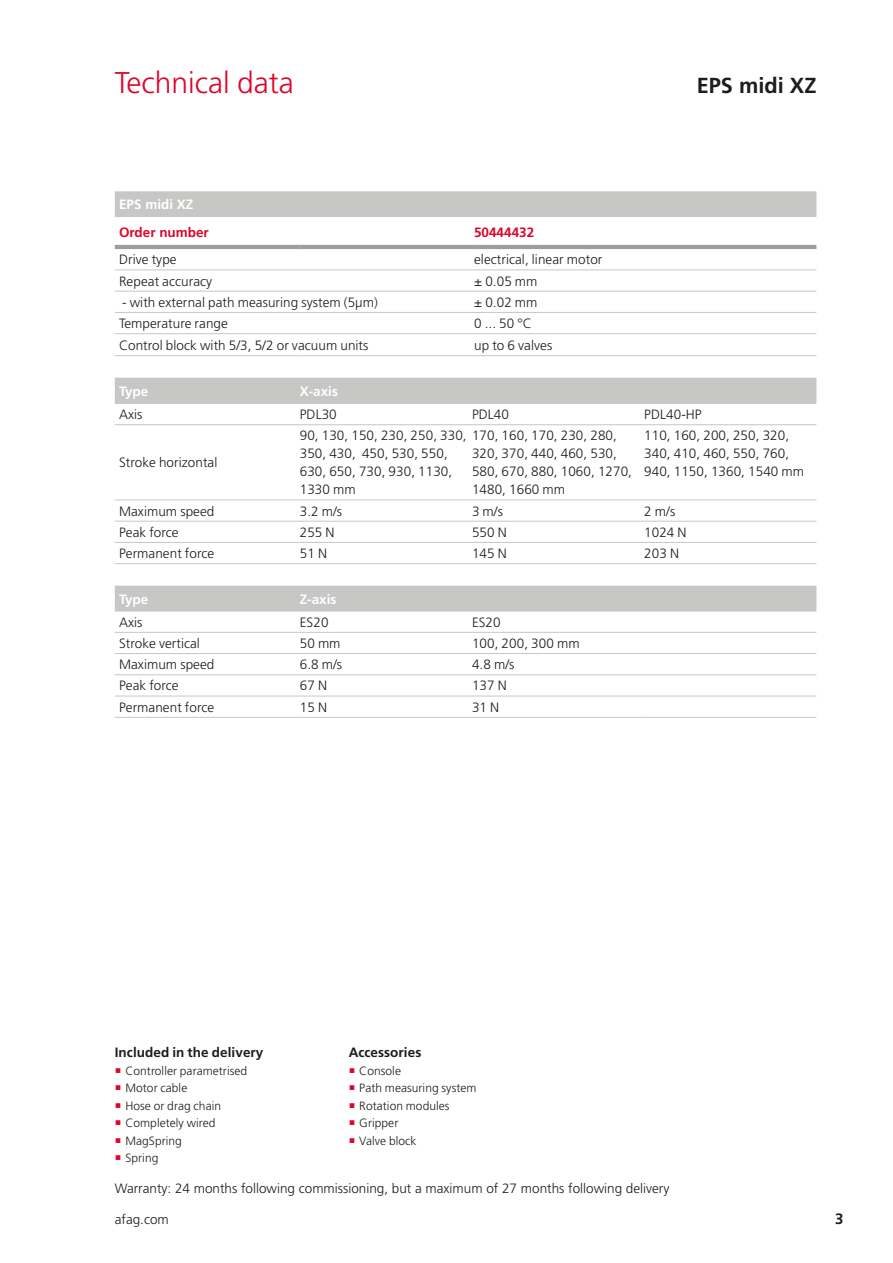
<style>
.page{position:relative;width:893px;height:1263px;background:#fff}
.page>*{position:absolute;margin:0;border:0;box-sizing:border-box;transform-origin:0 0}
.t1{font:300 30px "Frutiger LT Pro";color:#dd062b}
.t2{font:700 21.75px "Frutiger LT Pro";color:#1d1d1b}
.t3{font:700 15px "Frutiger LT Pro";color:#1d1d1b}
.t4{font:300 13.5px/18px "Frutiger LT Pro";letter-spacing:.005em;color:#1d1d1b}
.t5{font:700 13.5px "Frutiger LT Pro";letter-spacing:.005em;color:#1d1d1b}
.t6{font:700 13.5px "Frutiger LT Pro";color:#fff}
.t7{font:700 13.5px "Frutiger LT Pro";color:#dd062b}
.t8{font:300 12px/17.5px "Frutiger LT Pro";letter-spacing:.005em;color:#1d1d1b}
</style>
<div class="page">
<svg style="left:115px;top:191px;width:701px;height:54px"></svg>
<hr style="left:115px;top:245px;width:185px;height:4px;background:#9d9d9d">
<hr style="left:300px;top:245px;width:174px;height:4px;background:#9d9d9d">
<hr style="left:474px;top:245px;width:342px;height:4px;background:#9d9d9d">
<hr style="left:115px;top:269px;width:185px;height:1px;background:#c7c7c6">
<hr style="left:300px;top:269px;width:174px;height:1px;background:#c7c7c6">
<hr style="left:474px;top:269px;width:342px;height:1px;background:#c7c7c6">
<hr style="left:474px;top:291px;width:342px;height:1px;background:#c7c7c6">
<hr style="left:474px;top:312px;width:342px;height:1px;background:#c7c7c6">
<hr style="left:474px;top:333px;width:342px;height:1px;background:#c7c7c6">
<hr style="left:474px;top:355px;width:342px;height:1px;background:#c7c7c6">
<hr style="left:115px;top:291px;width:185px;height:1px;background:#c7c7c6">
<hr style="left:300px;top:291px;width:174px;height:1px;background:#c7c7c6">
<hr style="left:115px;top:312px;width:185px;height:1px;background:#c7c7c6">
<hr style="left:300px;top:312px;width:174px;height:1px;background:#c7c7c6">
<hr style="left:115px;top:333px;width:185px;height:1px;background:#c7c7c6">
<hr style="left:300px;top:333px;width:174px;height:1px;background:#c7c7c6">
<hr style="left:115px;top:355px;width:185px;height:1px;background:#c7c7c6">
<hr style="left:300px;top:355px;width:174px;height:1px;background:#c7c7c6">
<div style="left:115px;top:378px;width:701px;height:26px;background:#c7c7c6"></div>
<hr style="left:115px;top:563px;width:185px;height:1px;background:#c7c7c6">
<hr style="left:115px;top:424px;width:185px;height:1px;background:#c7c7c6">
<hr style="left:300px;top:424px;width:172px;height:1px;background:#c7c7c6">
<hr style="left:472px;top:424px;width:172px;height:1px;background:#c7c7c6">
<hr style="left:644px;top:424px;width:172px;height:1px;background:#c7c7c6">
<hr style="left:115px;top:499px;width:185px;height:1px;background:#c7c7c6">
<hr style="left:300px;top:499px;width:172px;height:1px;background:#c7c7c6">
<hr style="left:472px;top:499px;width:172px;height:1px;background:#c7c7c6">
<hr style="left:644px;top:499px;width:172px;height:1px;background:#c7c7c6">
<hr style="left:115px;top:521px;width:185px;height:1px;background:#c7c7c6">
<hr style="left:300px;top:521px;width:172px;height:1px;background:#c7c7c6">
<hr style="left:472px;top:521px;width:172px;height:1px;background:#c7c7c6">
<hr style="left:644px;top:521px;width:172px;height:1px;background:#c7c7c6">
<hr style="left:115px;top:542px;width:185px;height:1px;background:#c7c7c6">
<hr style="left:300px;top:542px;width:172px;height:1px;background:#c7c7c6">
<hr style="left:472px;top:542px;width:172px;height:1px;background:#c7c7c6">
<hr style="left:644px;top:542px;width:172px;height:1px;background:#c7c7c6">
<hr style="left:300px;top:563px;width:172px;height:1px;background:#c7c7c6">
<hr style="left:472px;top:563px;width:172px;height:1px;background:#c7c7c6">
<hr style="left:644px;top:563px;width:172px;height:1px;background:#c7c7c6">
<div style="left:115px;top:586px;width:701px;height:25px;background:#c7c7c6"></div>
<hr style="left:115px;top:717px;width:185px;height:1px;background:#c7c7c6">
<hr style="left:115px;top:632px;width:185px;height:1px;background:#c7c7c6">
<hr style="left:300px;top:632px;width:172px;height:1px;background:#c7c7c6">
<hr style="left:472px;top:632px;width:172px;height:1px;background:#c7c7c6">
<hr style="left:644px;top:632px;width:172px;height:1px;background:#c7c7c6">
<hr style="left:115px;top:653px;width:185px;height:1px;background:#c7c7c6">
<hr style="left:300px;top:653px;width:172px;height:1px;background:#c7c7c6">
<hr style="left:472px;top:653px;width:172px;height:1px;background:#c7c7c6">
<hr style="left:644px;top:653px;width:172px;height:1px;background:#c7c7c6">
<hr style="left:115px;top:674px;width:185px;height:1px;background:#c7c7c6">
<hr style="left:300px;top:674px;width:172px;height:1px;background:#c7c7c6">
<hr style="left:472px;top:674px;width:172px;height:1px;background:#c7c7c6">
<hr style="left:644px;top:674px;width:172px;height:1px;background:#c7c7c6">
<hr style="left:115px;top:696px;width:185px;height:1px;background:#c7c7c6">
<hr style="left:300px;top:696px;width:172px;height:1px;background:#c7c7c6">
<hr style="left:472px;top:696px;width:172px;height:1px;background:#c7c7c6">
<hr style="left:644px;top:696px;width:172px;height:1px;background:#c7c7c6">
<hr style="left:300px;top:717px;width:172px;height:1px;background:#c7c7c6">
<hr style="left:472px;top:717px;width:172px;height:1px;background:#c7c7c6">
<hr style="left:644px;top:717px;width:172px;height:1px;background:#c7c7c6">
<h1 class="t1" style="left:115px;top:65px;width:181px">Technical data</h1>
<h2 class="t2" style="left:697px;top:72px;width:121px">EPS midi XZ</h2>
<p class="t6" style="left:119px;top:197px;width:76px">EPS midi XZ</p>
<p class="t7" style="left:119px;top:224px;width:91px">Order number</p>
<p class="t7" style="left:474px;top:224px;width:62px">50444432</p>
<p class="t4" style="left:119px;top:251px;width:59px">Drive type</p>
<p class="t4" style="left:474px;top:251px;width:130px">electrical, linear motor</p>
<p class="t4" style="left:119px;top:272px;width:95px">Repeat accuracy</p>
<p class="t4" style="left:474px;top:272px;width:65px">± 0.05 mm</p>
<p class="t4" style="left:122px;top:293px;width:257px">- with external path measuring system (5μm)</p>
<p class="t4" style="left:474px;top:293px;width:65px">± 0.02 mm</p>
<p class="t4" style="left:119px;top:315px;width:110px">Temperature range</p>
<p class="t4" style="left:474px;top:315px;width:59px">0 ... 50 °C</p>
<p class="t4" style="left:119px;top:336px;width:251px">Control block with 5/3, 5/2 or vacuum units</p>
<p class="t4" style="left:474px;top:336px;width:80px">up to 6 valves</p>
<p class="t6" style="left:119px;top:383px;width:31px">Type</p>
<p class="t6" style="left:300px;top:383px;width:40px">X-axis</p>
<p class="t4" style="left:119px;top:406px;width:25px">Axis</p>
<p class="t4" style="left:300px;top:406px;width:39px">PDL30</p>
<p class="t4" style="left:472px;top:406px;width:39px">PDL40</p>
<p class="t4" style="left:644px;top:406px;width:59px">PDL40-HP</p>
<p class="t4" style="left:119px;top:454px;width:100px">Stroke horizontal</p>
<p class="t4" style="left:644px;top:427px;width:161px">110, 160, 200, 250, 320,<br>340, 410, 460, 550, 760,<br>940, 1150, 1360, 1540 mm</p>
<p class="t4" style="left:300px;top:427px;width:319px">90, 130, 150, 230, 250, 330, 170, 160, 170, 230, 280,<br>350, 430, 450, 530, 550,<br>630, 650, 730, 930, 1130,<br>1330 mm</p>
<p class="t4" style="left:472px;top:445px;width:162px">320, 370, 440, 460, 530,<br>580, 670, 880, 1060, 1270,<br>1480, 1660 mm</p>
<p class="t4" style="left:119px;top:502px;width:97px">Maximum speed</p>
<p class="t4" style="left:300px;top:502px;width:44px">3.2 m/s</p>
<p class="t4" style="left:472px;top:502px;width:33px">3 m/s</p>
<p class="t4" style="left:644px;top:502px;width:33px">2 m/s</p>
<p class="t4" style="left:119px;top:523px;width:61px">Peak force</p>
<p class="t4" style="left:300px;top:523px;width:36px">255 N</p>
<p class="t4" style="left:472px;top:523px;width:36px">550 N</p>
<p class="t4" style="left:644px;top:523px;width:44px">1024 N</p>
<p class="t4" style="left:119px;top:544px;width:97px">Permanent force</p>
<p class="t4" style="left:300px;top:544px;width:29px">51 N</p>
<p class="t4" style="left:472px;top:544px;width:36px">145 N</p>
<p class="t4" style="left:644px;top:544px;width:36px">203 N</p>
<p class="t6" style="left:119px;top:591px;width:31px">Type</p>
<p class="t6" style="left:300px;top:591px;width:38px">Z-axis</p>
<p class="t4" style="left:119px;top:613px;width:25px">Axis</p>
<p class="t4" style="left:300px;top:613px;width:30px">ES20</p>
<p class="t4" style="left:472px;top:613px;width:30px">ES20</p>
<p class="t4" style="left:119px;top:634px;width:82px">Stroke vertical</p>
<p class="t4" style="left:300px;top:634px;width:42px">50 mm</p>
<p class="t4" style="left:472px;top:634px;width:109px">100, 200, 300 mm</p>
<p class="t4" style="left:119px;top:656px;width:97px">Maximum speed</p>
<p class="t4" style="left:300px;top:656px;width:44px">6.8 m/s</p>
<p class="t4" style="left:472px;top:656px;width:44px">4.8 m/s</p>
<p class="t4" style="left:119px;top:677px;width:61px">Peak force</p>
<p class="t4" style="left:300px;top:677px;width:29px">67 N</p>
<p class="t4" style="left:472px;top:677px;width:36px">137 N</p>
<p class="t4" style="left:119px;top:698px;width:97px">Permanent force</p>
<p class="t4" style="left:300px;top:698px;width:29px">15 N</p>
<p class="t4" style="left:472px;top:698px;width:29px">31 N</p>
<p class="t5" style="left:115px;top:1044px;width:150px">Included in the delivery</p>
<p class="t8" style="left:125px;top:1062px;width:123px">Controller parametrised<br>Motor cable<br>Hose or drag chain<br>Completely wired<br>MagSpring<br>Spring</p>
<p class="t5" style="left:349px;top:1044px;width:74px">Accessories</p>
<p class="t8" style="left:359px;top:1062px;width:119px">Console<br>Path measuring system<br>Rotation modules<br>Gripper<br>Valve block</p>
<p class="t4" style="left:115px;top:1180px;width:556px">Warranty: 24 months following commissioning, but a maximum of 27 months following delivery</p>
<p class="t4" style="left:115px;top:1210px;width:55px">afag.com</p>
<p class="t3" style="left:835px;top:1210px;width:10px">3</p>
</div>
